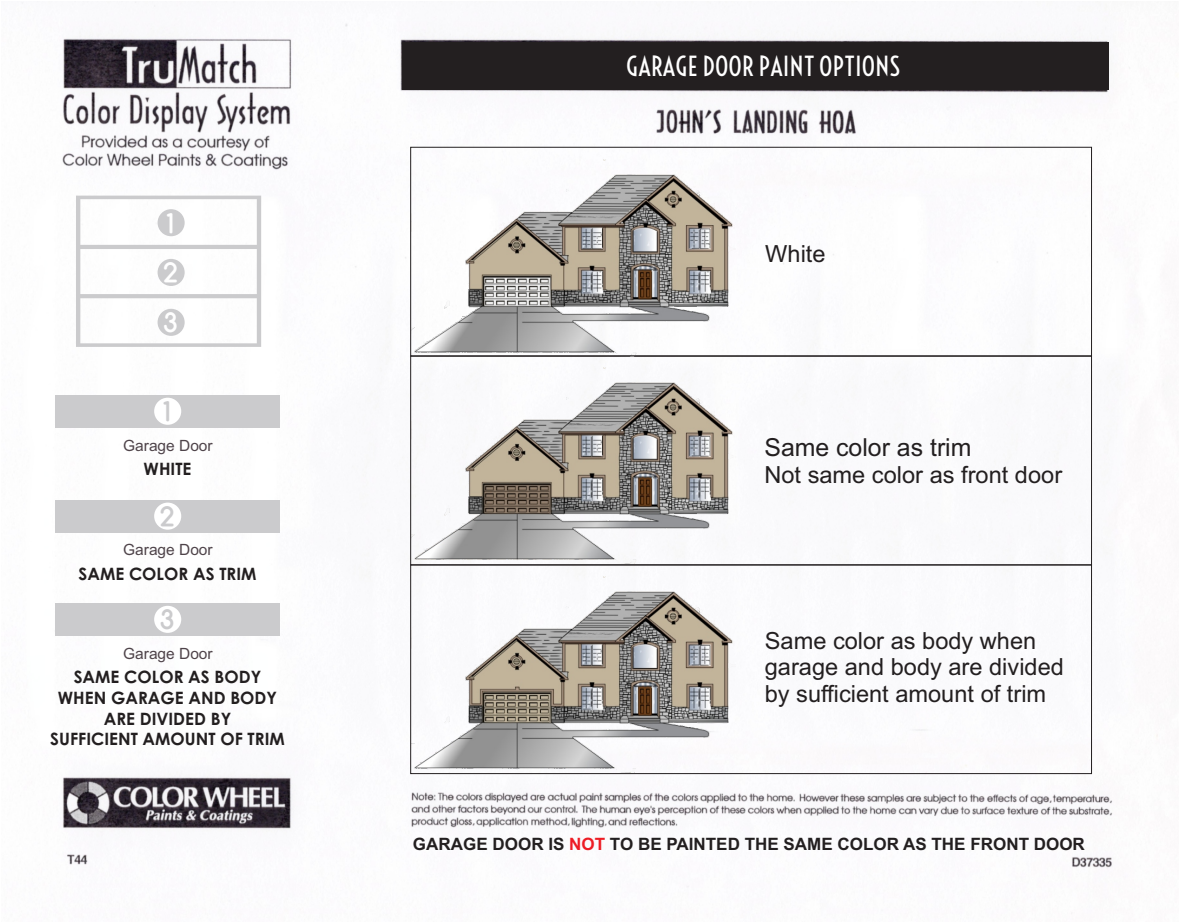
<style>
.page{position:relative;width:1180px;height:923px;background:#fff}
.page>*{position:absolute;margin:0;border:0;box-sizing:border-box;transform-origin:0 0}
.t1{font:700 27.9px/49.8px "Comfortaa";color:#fff;text-align:justify}
.t2{font:700 27.9px "Comfortaa";color:#cbcbcd}
.t3{font:26.1px "Voltaire";color:#fff}
.t4{font:24.9px "Arial";color:#231f20}
.t5{font:23.55px/26.4px "Arial";color:#231f20}
.t6{font:700 17.1px/20.7px "Century Gothic";color:#231f20;text-align:center}
.t7{font:700 17.1px "Arial";color:#231f20}
.t8{font:15.45px "Arial";color:#4f444a}
.s1{color:#ed1c24}
</style>
<div class="page">
<img style="left:22px;top:2px;width:1136px;height:912px">
<div style="left:402px;top:42px;width:706px;height:48px;background:#231f20"></div>
<img style="left:412px;top:576px;width:324px;height:196px">
<div style="left:410px;top:565px;width:682px;height:209px;border:1px solid #231f20"></div>
<img style="left:412px;top:368px;width:323px;height:195px">
<div style="left:410px;top:356px;width:682px;height:209px;border:1px solid #231f20"></div>
<img style="left:412px;top:160px;width:323px;height:194px">
<div style="left:410px;top:147px;width:682px;height:209px;border:1px solid #231f20"></div>
<svg style="left:76px;top:196px;width:185px;height:151px"></svg>
<div style="left:158px;top:209px;width:27px;height:27px;background:#cbcbcd;border-radius:50%"></div>
<div style="left:158px;top:259px;width:27px;height:27px;background:#cbcbcd;border-radius:50%"></div>
<div style="left:158px;top:309px;width:27px;height:27px;background:#cbcbcd;border-radius:50%"></div>
<div style="left:55px;top:395px;width:225px;height:32px;background:#cbcbcd"></div>
<div style="left:154px;top:398px;width:27px;height:27px;background:#fff;border-radius:50%"></div>
<div style="left:55px;top:500px;width:225px;height:32px;background:#cbcbcd"></div>
<div style="left:154px;top:502px;width:27px;height:28px;background:#fff;border-radius:50%"></div>
<div style="left:55px;top:603px;width:225px;height:32px;background:#cbcbcd"></div>
<div style="left:154px;top:606px;width:27px;height:27px;background:#fff;border-radius:50%"></div>
<p class="t1" style="left:164px;top:200px;width:15px">1<br>2<br>3</p>
<p class="t2" style="left:163px;top:401px;width:9px">1</p>
<p class="t8" style="left:123px;top:439px;width:91px">Garage Door</p>
<p class="t6" style="left:144px;top:460px;width:49px">WHITE</p>
<p class="t2" style="left:161px;top:506px;width:15px">2</p>
<p class="t8" style="left:123px;top:544px;width:91px">Garage Door</p>
<p class="t6" style="left:79px;top:565px;width:179px">SAME COLOR AS TRIM</p>
<p class="t2" style="left:161px;top:609px;width:14px">3</p>
<p class="t8" style="left:123px;top:647px;width:91px">Garage Door</p>
<p class="t6" style="left:50px;top:668px;width:236px">SAME COLOR AS BODY<br>WHEN GARAGE AND BODY<br>ARE DIVIDED BY<br>SUFFICIENT AMOUNT OF TRIM</p>
<p class="t3" style="left:626px;top:51px;width:276px">GARAGE DOOR PAINT OPTIONS</p>
<p class="t5" style="left:765px;top:243px;width:62px">White</p>
<p class="t4" style="left:764px;top:438px;width:209px">Same color as trim</p>
<p class="t5" style="left:764px;top:463px;width:299px">Not same color as front door</p>
<p class="t5" style="left:765px;top:630px;width:301px">Same color as body when garage and body are divided by sufficient amount of trim</p>
<p class="t7" style="left:413px;top:837px;width:673px">GARAGE DOOR IS <span class="s1">NOT</span> TO BE PAINTED THE SAME COLOR AS THE FRONT DOOR</p>
</div>
